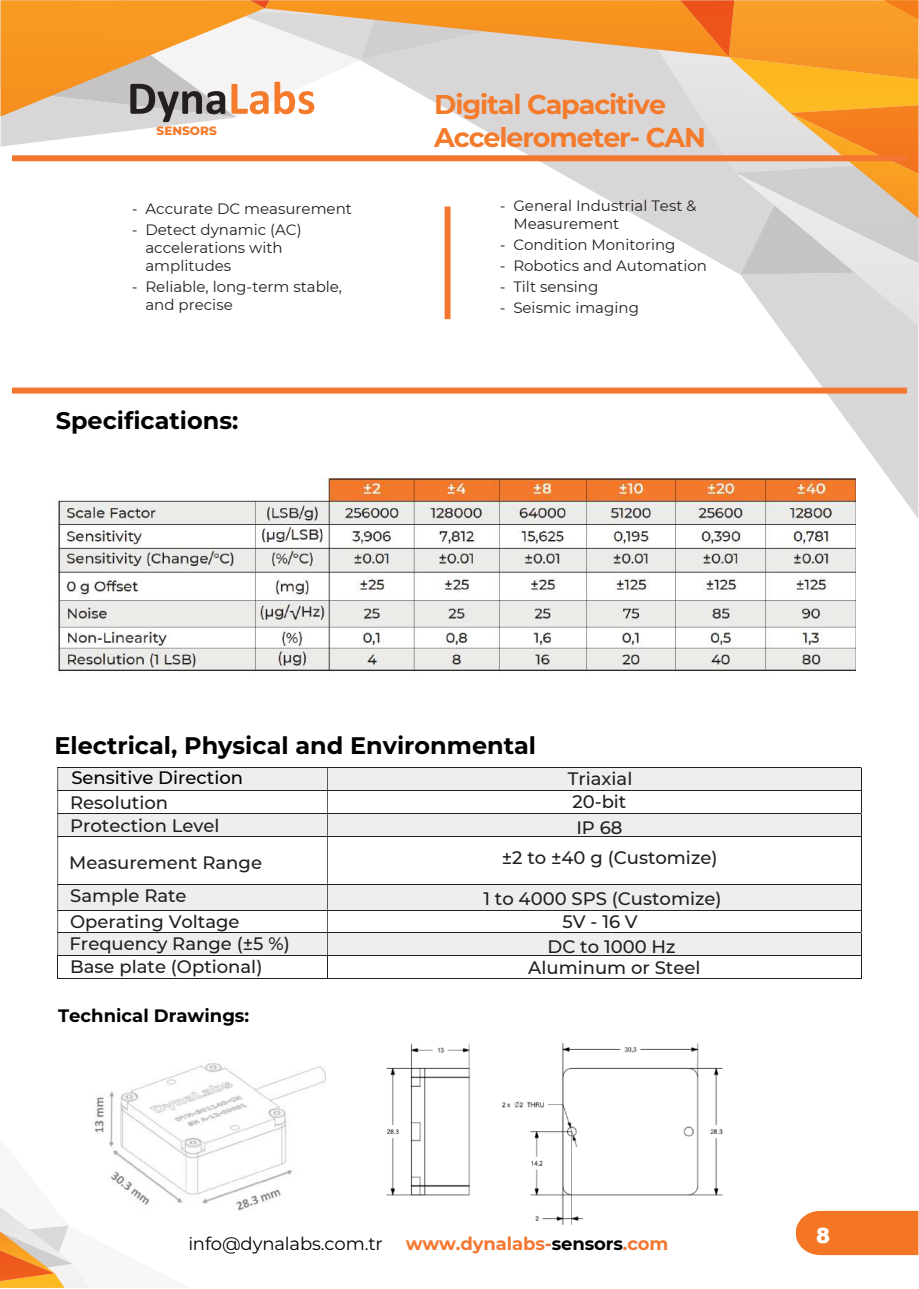
<style>
.page{position:relative;width:919px;height:1289px;background:#fff}
.page>*{position:absolute;margin:0;border:0;box-sizing:border-box;transform-origin:0 0}
.t1{font:700 27px/32.4px "Montserrat";letter-spacing:-.04em;color:#f47b2c}
.t2{font:700 24px "Montserrat";color:#000001}
.t3{font:900 21px "Arial";color:#fff}
.t4{font:500 18px/23.4px "Montserrat";color:#231f20}
.t5{font:700 18px "Montserrat";letter-spacing:-.005em;color:#f37731}
.t6{font:18px "Montserrat";letter-spacing:-.005em;color:#000001}
.t7{font:700 18px "Montserrat";color:#000001}
.t8{font:500 18px "Montserrat";color:#000}
.t9{font:15px/18px "Montserrat";color:#231f20}
.t10{font:15px/18px "Montserrat";color:#231f20}
.t11{font:800 12px "Montserrat";color:#f47b2c}
.s1{font-family:"Myriad Pro"}
.s2{font-style:inherit}
.s3{color:#000}
</style>
<div class="page">
<svg style="left:0;top:1207px;width:89px;height:80px"></svg>
<div style="left:796px;top:1210px;width:122px;height:44px;background:#f47523"></div>
<svg style="left:1px;top:0;width:917px;height:519px"></svg>
<div style="left:13px;top:387px;width:893px;height:6px;background:#f37731"></div>
<div style="left:444px;top:206px;width:6px;height:113px;background:#f37731"></div>
<img style="left:386px;top:1043px;width:337px;height:182px">
<div style="left:57px;top:767px;width:804px;height:24px;background:#edeeed"></div>
<div style="left:57px;top:812px;width:804px;height:24px;background:#edeeed"></div>
<div style="left:57px;top:883px;width:804px;height:27px;background:#edeeed"></div>
<div style="left:57px;top:933px;width:804px;height:22px;background:#edeeed"></div>
<hr style="left:57px;top:767px;width:803px;height:1px;background:#231f20">
<hr style="left:57px;top:790px;width:803px;height:1px;background:#231f20">
<hr style="left:57px;top:813px;width:803px;height:1px;background:#231f20">
<svg style="left:57px;top:768px;width:1px;height:67px"></svg>
<svg style="left:327px;top:768px;width:1px;height:67px"></svg>
<hr style="left:57px;top:835px;width:803px;height:1px;background:#231f20">
<hr style="left:57px;top:836px;width:1px;height:47px;background:#231f20">
<hr style="left:327px;top:836px;width:1px;height:47px;background:#231f20">
<hr style="left:860px;top:836px;width:1px;height:47px;background:#231f20">
<hr style="left:57px;top:883px;width:803px;height:1px;background:#231f20">
<hr style="left:57px;top:909px;width:803px;height:1px;background:#231f20">
<hr style="left:57px;top:932px;width:803px;height:1px;background:#231f20">
<hr style="left:57px;top:955px;width:803px;height:1px;background:#231f20">
<svg style="left:57px;top:884px;width:1px;height:93px"></svg>
<hr style="left:57px;top:977px;width:270px;height:1px;background:#231f20">
<svg style="left:327px;top:884px;width:1px;height:94px"></svg>
<hr style="left:328px;top:977px;width:532px;height:1px;background:#231f20">
<img style="left:83px;top:1063px;width:243px;height:160px">
<img style="left:56px;top:477px;width:799px;height:197px">
<p class="t11" style="left:157px;top:122px;width:62px">SENSORS</p>
<p class="t10" style="left:132px;top:199px;width:221px"><span class="s1">-</span> Accurate DC measurement</p>
<p class="t10" style="left:145px;top:220px;width:158px;text-indent:-13px"><span class="s1">-</span> Detect dynamic (AC) accelerations with amplitudes</p>
<p class="t10" style="left:145px;top:277px;width:198px;text-indent:-13px"><span class="s1">-</span> Reliable, long-term stable, and precise</p>
<h2 class="t2" style="left:56px;top:403px;width:184px">Specifications:</h2>
<h1 class="t1" style="left:434px;top:87px;width:273px">Digital Capacitive<br>Accelerometer- CAN</h1>
<p class="t9" style="left:513px;top:196px;width:184px;text-indent:-13px"><span class="s1">-</span> General Industrial Test &amp;<br>Measurement</p>
<p class="t9" style="left:500px;top:235px;width:177px"><span class="s1">-</span> Condition Monitoring</p>
<p class="t9" style="left:500px;top:256px;width:208px"><span class="s1">-</span> Robotics and Automation</p>
<p class="t9" style="left:500px;top:277px;width:100px"><span class="s1">-</span> Tilt sensing</p>
<p class="t9" style="left:500px;top:298px;width:140px"><span class="s1">-</span> Seismic imaging</p>
<h2 class="t2" style="left:54px;top:728px;width:483px"><span class="s2">Electrical,</span> Physical and Environmental</h2>
<p class="t8" style="left:71px;top:765px;width:173px">Sensitive Direction</p>
<p class="t4" style="left:568px;top:766px;width:66px">Triaxial</p>
<p class="t4" style="left:70px;top:789px;width:151px">Resolution<br>Protection Level</p>
<p class="t4" style="left:69px;top:850px;width:194px">Measurement Range</p>
<p class="t4" style="left:70px;top:883px;width:118px">Sample Rate</p>
<p class="t4" style="left:70px;top:909px;width:171px">Operating Voltage</p>
<p class="t4" style="left:69px;top:932px;width:222px;line-height:22.6px">Frequency Range (±5 %)<br>Base plate (Optional)</p>
<p class="t7" style="left:58px;top:1002px;width:192px">Technical Drawings:</p>
<p class="t4" style="left:572px;top:788px;width:55px;line-height:25.5px">20-bit<br>IP 68</p>
<p class="t4" style="left:501px;top:845px;width:217px">±2 to ±40 g (Customize)</p>
<p class="t4" style="left:483px;top:886px;width:240px">1 to 4000 SPS (Customize)</p>
<p class="t4" style="left:562px;top:909px;width:77px">5V - 16 V</p>
<p class="t4" style="left:528px;top:954px;width:174px">Aluminum or Steel</p>
<p class="t4" style="left:547px;top:934px;width:129px">DC to 1000 Hz</p>
<p class="t6" style="left:188px;top:1231px;width:196px">info@dynalabs.com.tr</p>
<p class="t5" style="left:405px;top:1230px;width:264px">www.dynalabs-<span class="s3">sensors</span>.com</p>
<p class="t3" style="left:816px;top:1219px;width:16px">8</p>
</div>
